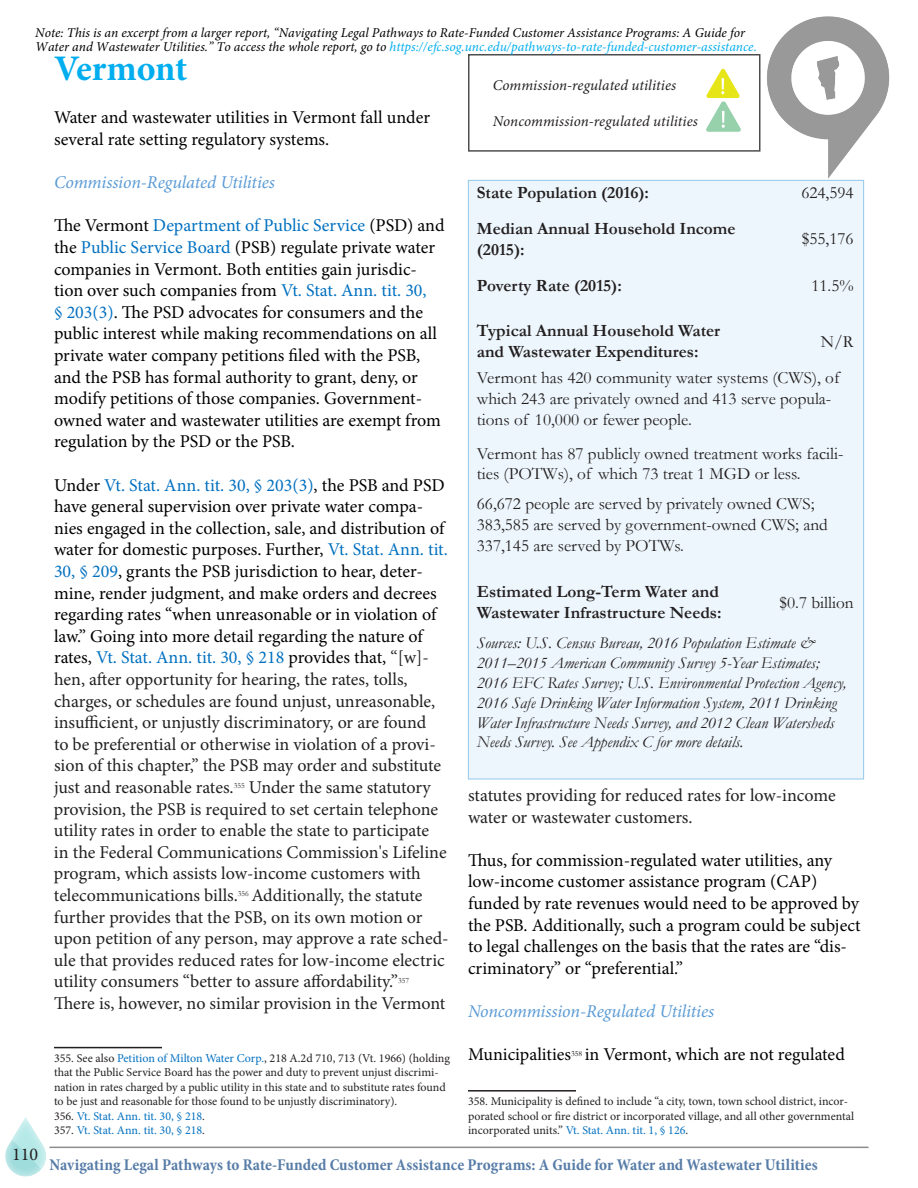
<style>
.page{position:relative;width:918px;height:1188px;background:#fff}
.page>*{position:absolute;margin:0;border:0;box-sizing:border-box;transform-origin:0 0}
.t1{font:700 36px "Minion Pro";letter-spacing:-.005em;color:#00aeef}
.t2{font:18px/21.6px "Minion Pro";color:#000}
.t3{font:18px/21.6px "Minion Pro";letter-spacing:-.005em;color:#212121}
.t4{font:italic 18px "Minion Pro";letter-spacing:-.01em;color:#5b9bd5}
.t5{font:18px "Minion Pro";color:#231f20}
.t6{font:17.25px/20.7px "Garamond";color:#231f20}
.t7{font:700 17.25px/20.7px "Garamond";color:#231f20}
.t8{font:italic 16.5px/19.8px "Garamond";color:#231f20}
.t9{font:700 condensed 16.5px "Minion Pro";letter-spacing:-.005em;color:#577ca7}
.Headline_3__Left_Ali{font:italic 15px "Minion Pro";letter-spacing:.005em;color:#231f20}
.t10{font:italic 13.5px/13.5px "Minion Pro";color:#000}
.Paragraph_Style_1{font:12px/14.4px "Minion Pro";letter-spacing:-.005em;color:#231f20}
.Paragraph_Style_1-2{font:12px/14.4px "Minion Pro";color:#212121}
.Paragraph_Style_1-3{font:12px "Minion Pro";color:#0070c0}
.t11{font:7.8px "Garamond";color:#212121}
.t12{font:7.8px "Garamond";color:#000}
.s1{color:#00aeef}
.s2{color:#0070c0}
.s3{color:#212121}
.s4{color:#231f20}
</style>
<div class="page">
<hr style="left:50px;top:1147px;width:818px;height:1px;background:#231f20">
<div style="left:0;top:1107px;width:55px;height:81px;background:#fff;opacity:.75"></div>
<hr style="left:54px;top:1047px;width:108px;height:1px;background:#231f20">
<div style="left:468px;top:180px;width:396px;height:599px;background:#edf6fc"></div>
<hr style="left:468px;top:1090px;width:108px;height:2px;background:#231f20">
<img style="left:738px;top:16px;width:152px;height:171px">
<div style="left:468px;top:54px;width:292px;height:98px;background:#fff"></div>
<svg style="left:706px;top:69px;width:35px;height:63px"></svg>
<p class="t10" style="left:35px;top:26px;width:723px">Note: This is an excerpt from a larger report, “Navigating Legal Pathways to Rate-Funded Customer Assistance Programs: A Guide for<br>Water and Wastewater Utilities.” To access the whole report, go to <span class="s1">https://efc.sog.unc.edu/pathways-to-rate-funded-customer-assistance.</span></p>
<p class="t5" style="left:12px;top:1142px;width:27px">110</p>
<p class="t1" style="left:54px;top:43px;width:135px">Vermont</p>
<p class="t2" style="left:54px;top:107px;width:378px">Water and wastewater utilities in Vermont fall under several rate setting regulatory systems.</p>
<p class="t4" style="left:54px;top:170px;width:222px">Commission-Regulated Utilities</p>
<p class="t2" style="left:54px;top:215px;width:392px">The Vermont <span class="s2">Department of Public Service</span> (PSD) and the <span class="s2">Public Service Board</span> (PSB) regulate private water companies in Vermont. Both entities gain jurisdic&shy;tion over such companies from <span class="s2">Vt. Stat. Ann. tit. 30,<br>§ 203(3)</span>. The PSD advocates for consumers and the public interest while making recommendations on all private water company petitions filed with the PSB, and the PSB has formal authority to grant, deny, or modify petitions of those companies. Government&shy;owned water and wastewater utilities are exempt from regulation by the PSD or the PSB.</p>
<p class="t2" style="left:54px;top:474px;width:395px">Under <span class="s2">Vt. Stat. Ann. tit. 30, § 203(3)</span>, the PSB and PSD have general supervision over private water compa&shy;nies engaged in the collection, sale, and distribution of water for domestic purposes. Further, <span class="s2">Vt. Stat. Ann. tit.<br>30, § 209</span>, grants the PSB jurisdiction to hear, deter&shy;mine, render judgment, and make orders and decrees regarding rates “when unreasonable or in violation of law.” Going into more detail regarding the nature of rates, <span class="s2">Vt. Stat. Ann. tit. 30, § 218</span> provides that, <span class="s3">“[w]- hen, after opportunity for hearing, the rates, tolls, charges, or schedules are found unjust, unreasonable, insufficient, or unjustly discriminatory, or are found<br>to be preferential or otherwise in violation of a provi&shy;sion of this chapter,” the PSB may order and substitute just and reasonable rates.</span></p>
<p class="t3" style="left:54px;top:777px;width:394px;text-indent:195px">Under the same statutory provision, the PSB is required to set certain telephone utility rates in order to enable the state to participate in the Federal Communications Commission's Lifeline program, which assists low-income customers with telecommunications bills.</p>
<p class="t11" style="left:234px;top:781px;width:13px">355</p>
<p class="t3" style="left:54px;top:885px;width:396px;text-indent:197px">Additionally, the statute further provides that the PSB, on its own motion or upon petition of any person, may approve a rate sched&shy;ule that provides reduced rates for low-income electric utility consumers “better to assure affordability.”</p>
<p class="t11" style="left:238px;top:889px;width:13px">356</p>
<p class="t11" style="left:398px;top:975px;width:13px">357</p>
<p class="t3" style="left:54px;top:993px;width:393px">There is, however, no similar provision in the Vermont</p>
<p class="Paragraph_Style_1" style="left:54px;top:1051px;width:398px">355. See also <span class="s2">Petition of Milton Water Corp.</span>, 218 A.2d 710, 713 (Vt. 1966) (holding that the Public Service Board has the power and duty to prevent unjust discrimi&shy;nation in rates charged by a public utility in this state and to substitute rates found to be just and reasonable for those found to be unjustly discriminatory).</p>
<p class="Paragraph_Style_1-3" style="left:54px;top:1108px;width:153px"><span class="s4">356.</span> Vt. Stat. Ann. tit. 30, § 218<span class="s4">.</span></p>
<p class="Paragraph_Style_1-3" style="left:54px;top:1122px;width:153px"><span class="s4">357.</span> Vt. Stat. Ann. tit. 30, § 218<span class="s4">.</span></p>
<p class="Headline_3__Left_Ali" style="left:493px;top:75px;width:185px">Commission-regulated utilities</p>
<p class="Headline_3__Left_Ali" style="left:493px;top:111px;width:207px">Noncommission-regulated utilities</p>
<p class="t7" style="left:477px;top:182px;width:174px">State Population (2016):</p>
<p class="t6" style="left:801px;top:181px;width:54px">624,594</p>
<p class="t7" style="left:477px;top:218px;width:260px">Median Annual Household Income (2015):</p>
<p class="t6" style="left:802px;top:228px;width:53px">$55,176</p>
<p class="t7" style="left:477px;top:276px;width:147px">Poverty Rate (2015):</p>
<p class="t6" style="left:811px;top:275px;width:44px">11.5%</p>
<p class="t7" style="left:477px;top:320px;width:245px">Typical Annual Household Water and Wastewater Expenditures:</p>
<p class="t6" style="left:477px;top:322px;width:378px;line-height:36.6px;text-indent:344px">N/R<br>Vermont has 420 community water systems (CWS), of</p>
<p class="t6" style="left:477px;top:388px;width:356px">which 243 are privately owned and 413 serve popula&shy;tions of 10,000 or fewer people.</p>
<p class="t6" style="left:477px;top:442px;width:368px">Vermont has 87 publicly owned treatment works facili&shy;ties (POTWs), of which 73 treat 1 MGD or less.</p>
<p class="t6" style="left:477px;top:493px;width:352px">66,672 people are served by privately owned CWS;<br>383,585 are served by government-owned CWS; and<br>337,145 are served by POTWs.</p>
<p class="t7" style="left:477px;top:582px;width:246px">Estimated Long-Term Water and<br>Wastewater Infrastructure Needs:</p>
<p class="t6" style="left:779px;top:592px;width:76px">$0.7 billion</p>
<p class="t8" style="left:477px;top:633px;width:371px">Sources: U.S. Census Bureau, 2016 Population Estimate &amp; 2011–2015 American Community Survey 5-Year Estimates; 2016 EFC Rates Survey; U.S. Environmental Protection Agency, 2016 Safe Drinking Water Information System, 2011 Drinking Water Infrastructure Needs Survey, and 2012 Clean Watersheds Needs Survey. See Appendix C for more details.</p>
<p class="t3" style="left:468px;top:785px;width:369px">statutes providing for reduced rates for low-income water or wastewater customers.</p>
<p class="t2" style="left:468px;top:849px;width:394px">Thus, for commission-regulated water utilities, any low-income customer assistance program (CAP) funded by rate revenues would need to be approved by the PSB. Additionally, such a program could be subject to legal challenges on the basis that the rates are “dis&shy;criminatory” or “preferential.”</p>
<p class="t4" style="left:468px;top:999px;width:248px">Noncommission-Regulated Utilities</p>
<p class="t2" style="left:468px;top:1044px;width:105px">Municipalities</p>
<p class="t12" style="left:571px;top:1048px;width:13px">358</p>
<p class="t2" style="left:585px;top:1044px;width:262px">in Vermont, which are not regulated</p>
<p class="Paragraph_Style_1-2" style="left:468px;top:1094px;width:388px"><span class="s4">358. Municipality is defined to include</span> “a city, town, town school district, incor&shy;porated school or fire district or incorporated village, and all other governmental incorporated units.” <span class="s2">Vt. Stat. Ann. tit. 1, § 126</span>.</p>
<p class="t9" style="left:50px;top:1153px;width:770px">Navigating Legal Pathways to Rate-Funded Customer Assistance Programs: A Guide for Water and Wastewater Utilities</p>
</div>
